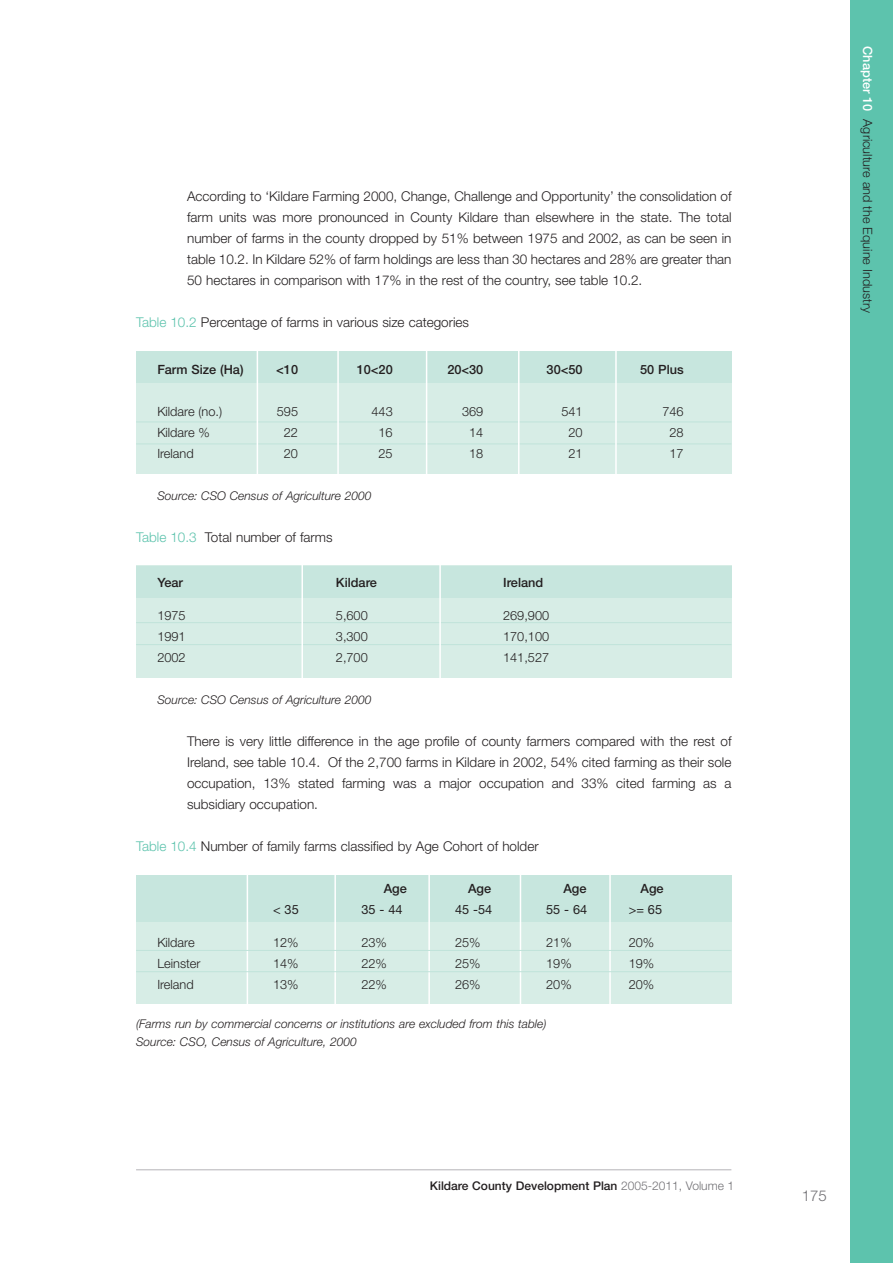
<style>
.page{position:relative;width:893px;height:1263px;background:#fff}
.page>*{position:absolute;margin:0;border:0;box-sizing:border-box;transform-origin:0 0}
.t1{font:300 15px "Helvetica Neue";color:#717074}
.t2{font:300 13.5px/21px "Helvetica Neue";color:#231f20;text-align:justify}
.t3{font:300 12.75px "Helvetica Neue";color:#231f20}
.t4{font:500 12.75px "Helvetica Neue";color:#231f20}
.t5{font:12.75px "Helvetica Neue";color:#231f20}
.t6{font:italic 300 12px/18px "Helvetica Neue";color:#231f20}
.t7{font:500 12px "Helvetica Neue";color:#231f20}
.s1{color:#5dc3ad}
.s2{font-weight:300;color:#717074}
.s3{font-weight:500;color:#fff}
</style>
<div class="page">
<hr style="left:136px;top:1169px;width:595px;height:1px;background:#b4b3b7">
<div style="left:850px;top:0;width:43px;height:1263px;background:#5dc3ad"></div>
<div style="left:136px;top:875px;width:595px;height:128px;background:#d7ede6"></div>
<div style="left:136px;top:875px;width:595px;height:47px;background:#c7e6de"></div>
<div style="left:136px;top:566px;width:595px;height:112px;background:#d7ede6"></div>
<div style="left:136px;top:566px;width:595px;height:31px;background:#c7e6de"></div>
<hr style="left:136px;top:622px;width:595px;height:1px;background:#c0e3da">
<hr style="left:136px;top:644px;width:595px;height:1px;background:#c0e3da">
<div style="left:136px;top:352px;width:595px;height:122px;background:#d7ede6"></div>
<div style="left:136px;top:352px;width:595px;height:31px;background:#c7e6de"></div>
<hr style="left:136px;top:422px;width:595px;height:1px;background:#c0e3da">
<hr style="left:136px;top:443px;width:595px;height:1px;background:#c0e3da">
<hr style="left:301px;top:561px;width:2px;height:134px;background:#fff">
<hr style="left:439px;top:560px;width:2px;height:133px;background:#fff">
<hr style="left:247px;top:871px;width:1px;height:133px;background:#fff">
<hr style="left:334px;top:869px;width:2px;height:139px;background:#fff">
<hr style="left:428px;top:871px;width:2px;height:139px;background:#fff">
<hr style="left:520px;top:869px;width:1px;height:139px;background:#fff">
<hr style="left:609px;top:870px;width:2px;height:138px;background:#fff">
<hr style="left:136px;top:950px;width:595px;height:1px;background:#c0e3da">
<hr style="left:136px;top:971px;width:595px;height:1px;background:#c0e3da">
<hr style="left:426px;top:346px;width:1px;height:133px;background:#fff">
<hr style="left:518px;top:347px;width:1px;height:133px;background:#fff">
<hr style="left:615px;top:348px;width:2px;height:133px;background:#fff">
<hr style="left:337px;top:347px;width:2px;height:134px;background:#fff">
<hr style="left:257px;top:347px;width:1px;height:133px;background:#fff">
<p class="t2" style="left:187px;top:187px;width:546px">According to ‘Kildare Farming 2000, Change, Challenge and Opportunity’ the consolidation of farm units was more pronounced in County Kildare than elsewhere in the state. The total number of farms in the county dropped by 51% between 1975 and 2002, as can be seen in table 10.2. In Kildare 52% of farm holdings are less than 30 hectares and 28% are greater than 50 hectares in comparison with 17% in the rest of the country, see table 10.2.</p>
<p class="t2" style="left:136px;top:313px;width:334px"><span class="s1">Table 10.2</span> Percentage of farms in various size categories</p>
<p class="t4" style="left:157px;top:364px;width:88px">Farm Size (Ha)</p>
<p class="t4" style="left:276px;top:364px;width:23px">&lt;10</p>
<p class="t4" style="left:357px;top:364px;width:38px">10&lt;20</p>
<p class="t4" style="left:447px;top:364px;width:38px">20&lt;30</p>
<p class="t4" style="left:547px;top:364px;width:38px">30&lt;50</p>
<p class="t4" style="left:640px;top:364px;width:45px">50 Plus</p>
<p class="t3" style="left:157px;top:406px;width:66px">Kildare (no.)</p>
<p class="t3" style="left:277px;top:406px;width:23px">595</p>
<p class="t3" style="left:371px;top:406px;width:23px">443</p>
<p class="t3" style="left:462px;top:406px;width:23px">369</p>
<p class="t3" style="left:561px;top:406px;width:23px">541</p>
<p class="t3" style="left:662px;top:406px;width:23px">746</p>
<p class="t3" style="left:157px;top:427px;width:54px">Kildare %</p>
<p class="t3" style="left:284px;top:427px;width:16px">22</p>
<p class="t3" style="left:379px;top:427px;width:16px">16</p>
<p class="t3" style="left:469px;top:427px;width:16px">14</p>
<p class="t3" style="left:568px;top:427px;width:16px">20</p>
<p class="t3" style="left:669px;top:427px;width:16px">28</p>
<p class="t3" style="left:157px;top:448px;width:38px">Ireland</p>
<p class="t3" style="left:284px;top:448px;width:16px">20</p>
<p class="t3" style="left:379px;top:448px;width:16px">25</p>
<p class="t3" style="left:469px;top:448px;width:16px">18</p>
<p class="t3" style="left:568px;top:448px;width:16px">21</p>
<p class="t3" style="left:669px;top:448px;width:16px">17</p>
<p class="t6" style="left:157px;top:487px;width:216px">Source: CSO Census of Agriculture 2000</p>
<p class="t2" style="left:136px;top:527px;width:198px"><span class="s1">Table 10.3</span> Total number of farms</p>
<p class="t4" style="left:157px;top:577px;width:27px">Year</p>
<p class="t4" style="left:336px;top:577px;width:43px">Kildare</p>
<p class="t4" style="left:503px;top:577px;width:42px">Ireland</p>
<p class="t3" style="left:157px;top:610px;width:30px">1975</p>
<p class="t3" style="left:336px;top:610px;width:33px">5,600</p>
<p class="t3" style="left:503px;top:610px;width:48px">269,900</p>
<p class="t3" style="left:157px;top:631px;width:30px">1991</p>
<p class="t3" style="left:336px;top:631px;width:33px">3,300</p>
<p class="t3" style="left:503px;top:631px;width:48px">170,100</p>
<p class="t3" style="left:157px;top:652px;width:30px">2002</p>
<p class="t3" style="left:336px;top:652px;width:33px">2,700</p>
<p class="t3" style="left:503px;top:652px;width:48px">141,527</p>
<p class="t6" style="left:157px;top:691px;width:216px">Source: CSO Census of Agriculture 2000</p>
<p class="t2" style="left:187px;top:731px;width:546px">There is very little difference in the age profile of county farmers compared with the rest of Ireland, see table 10.4. Of the 2,700 farms in Kildare in 2002, 54% cited farming as their sole occupation, 13% stated farming was a major occupation and 33% cited farming as a subsidiary occupation.</p>
<p class="t2" style="left:136px;top:836px;width:404px"><span class="s1">Table 10.4</span> Number of family farms classified by Age Cohort of holder</p>
<p class="t4" style="left:384px;top:883px;width:25px">Age</p>
<p class="t4" style="left:468px;top:883px;width:25px">Age</p>
<p class="t4" style="left:563px;top:883px;width:25px">Age</p>
<p class="t4" style="left:640px;top:883px;width:25px">Age</p>
<p class="t5" style="left:273px;top:904px;width:27px">&lt; 35</p>
<p class="t5" style="left:361px;top:904px;width:43px">35 - 44</p>
<p class="t5" style="left:455px;top:904px;width:39px">45 -54</p>
<p class="t5" style="left:546px;top:904px;width:43px">55 - 64</p>
<p class="t5" style="left:629px;top:904px;width:35px">&gt;= 65</p>
<p class="t3" style="left:157px;top:937px;width:39px">Kildare</p>
<p class="t3" style="left:273px;top:937px;width:27px">12%</p>
<p class="t3" style="left:361px;top:937px;width:27px">23%</p>
<p class="t3" style="left:455px;top:937px;width:27px">25%</p>
<p class="t3" style="left:546px;top:937px;width:27px">21%</p>
<p class="t3" style="left:629px;top:937px;width:27px">20%</p>
<p class="t3" style="left:157px;top:958px;width:45px">Leinster</p>
<p class="t3" style="left:273px;top:958px;width:27px">14%</p>
<p class="t3" style="left:361px;top:958px;width:27px">22%</p>
<p class="t3" style="left:455px;top:958px;width:27px">25%</p>
<p class="t3" style="left:546px;top:958px;width:27px">19%</p>
<p class="t3" style="left:629px;top:958px;width:27px">19%</p>
<p class="t3" style="left:157px;top:979px;width:38px">Ireland</p>
<p class="t3" style="left:273px;top:979px;width:27px">13%</p>
<p class="t3" style="left:361px;top:979px;width:27px">22%</p>
<p class="t3" style="left:455px;top:979px;width:27px">26%</p>
<p class="t3" style="left:546px;top:979px;width:27px">20%</p>
<p class="t3" style="left:629px;top:979px;width:27px">20%</p>
<p class="t6" style="left:136px;top:1015px;width:412px">(Farms run by commercial concerns or institutions are excluded from this table)<br>Source: CSO, Census of Agriculture, 2000</p>
<p class="t7" style="left:430px;top:1181px;width:306px">Kildare County Development Plan <span class="s2">2005-2011, Volume 1</span></p>
<p class="t3" style="left:872px;top:46px;width:268px;rotate:90deg"><span class="s3">Chapter 10</span> Agriculture and the Equine Industry</p>
<p class="t1" style="left:802px;top:1191px;width:27px">175</p>
</div>
